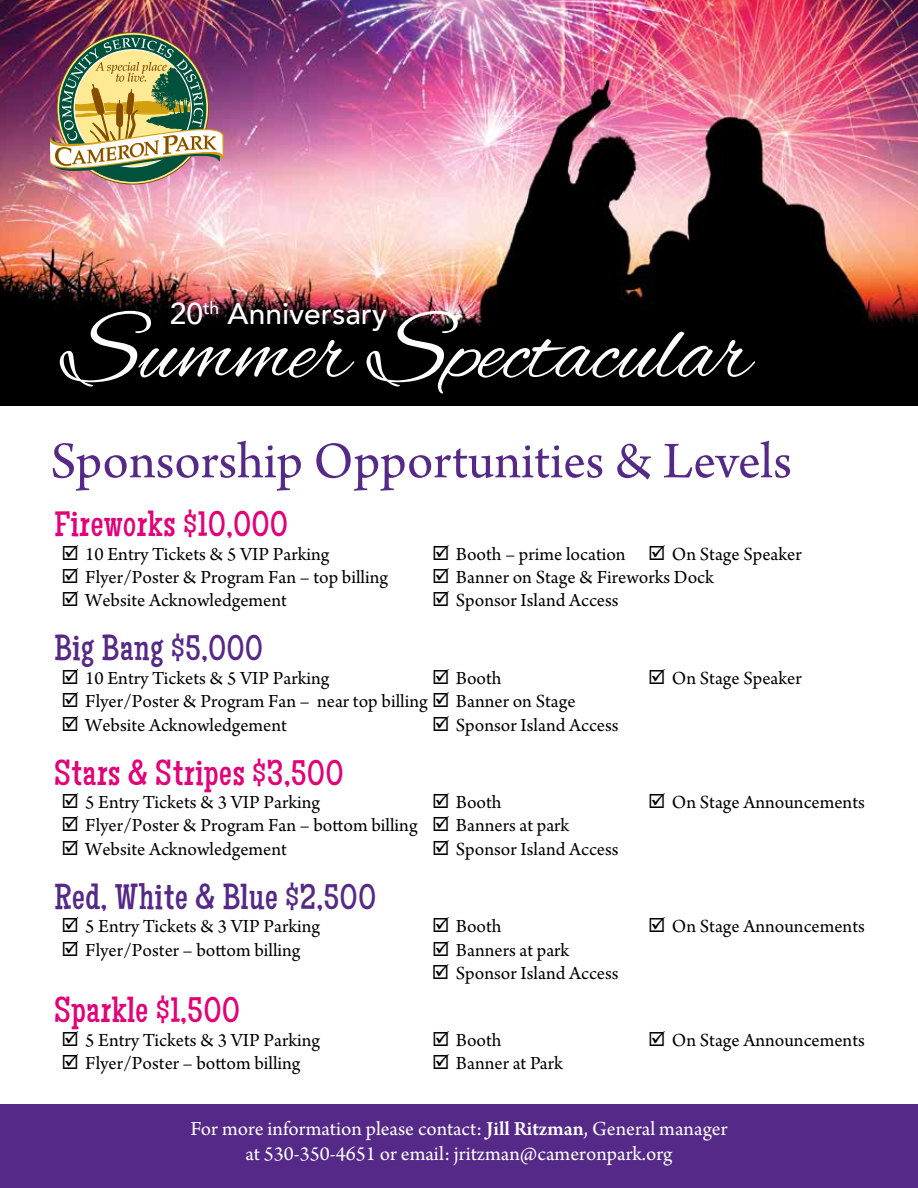
<style>
.page{position:relative;width:918px;height:1188px;background:#fff}
.page>*{position:absolute;margin:0;border:0;box-sizing:border-box;transform-origin:0 0}
.t1{font:90px "Alex Brush";color:#fff}
.t2{font:54px "Arno Pro";color:#552988}
.t3{font:36px "Maiden Orange";letter-spacing:.02em;color:#e20177}
.t4{font:36px "Maiden Orange";letter-spacing:.02em;color:#552988}
.t5{font:500 30px "Avenir";color:#fff}
.t6{font:21px/25.2px "Arno Pro";color:#fff;text-align:center}
.t7{font:19.5px "Arno Pro";color:#000}
.s1{font-size:105px}
.s2{font-weight:600}
</style>
<div class="page">
<img style="left:0;top:0;width:918px;height:406px">
<div style="left:0;top:1105px;width:918px;height:83px;background:#552988"></div>
<img style="left:50px;top:35px;width:174px;height:146px">
<h3 class="t5" style="left:170px;top:288px;width:219px">20<sup>th</sup> Anniversary</h3>
<h1 class="t1" style="left:62px;top:302px;width:691px"><span class="s1">S</span>ummer <span class="s1">S</span>pectacular</h1>
<h2 class="t2" style="left:50px;top:430px;width:743px">Sponsorship Opportunities &amp; Levels</h2>
<h3 class="t3" style="left:54px;top:504px;width:235px">Fireworks $10,000</h3>
<p class="t7" style="left:61px;top:543px;width:269px">☑ 10 Entry Tickets &amp; 5 VIP Parking</p>
<p class="t7" style="left:432px;top:543px;width:371px">☑ Booth – prime location ☑ On Stage Speaker</p>
<p class="t7" style="left:61px;top:566px;width:328px">☑ Flyer/Poster &amp; Program Fan – top billing</p>
<p class="t7" style="left:432px;top:566px;width:283px">☑ Banner on Stage &amp; Fireworks Dock</p>
<p class="t7" style="left:61px;top:589px;width:227px">☑ Website Acknowledgement</p>
<p class="t7" style="left:432px;top:589px;width:188px">☑ Sponsor Island Access</p>
<h3 class="t4" style="left:54px;top:628px;width:210px">Big Bang $5,000</h3>
<p class="t7" style="left:61px;top:667px;width:269px">☑ 10 Entry Tickets &amp; 5 VIP Parking</p>
<p class="t7" style="left:432px;top:667px;width:71px">☑ Booth</p>
<p class="t7" style="left:648px;top:667px;width:155px">☑ On Stage Speaker</p>
<p class="t7" style="left:61px;top:690px;width:516px">☑ Flyer/Poster &amp; Program Fan – near top billing ☑ Banner on Stage</p>
<p class="t7" style="left:61px;top:714px;width:227px">☑ Website Acknowledgement</p>
<p class="t7" style="left:432px;top:714px;width:188px">☑ Sponsor Island Access</p>
<h3 class="t3" style="left:54px;top:752px;width:291px">Stars &amp; Stripes $3,500</h3>
<p class="t7" style="left:61px;top:791px;width:260px">☑ 5 Entry Tickets &amp; 3 VIP Parking</p>
<p class="t7" style="left:432px;top:791px;width:71px">☑ Booth</p>
<p class="t7" style="left:648px;top:791px;width:218px">☑ On Stage Announcements</p>
<p class="t7" style="left:61px;top:814px;width:509px">☑ Flyer/Poster &amp; Program Fan – bottom billing ☑ Banners at park</p>
<p class="t7" style="left:61px;top:838px;width:227px">☑ Website Acknowledgement</p>
<p class="t7" style="left:432px;top:838px;width:188px">☑ Sponsor Island Access</p>
<h3 class="t4" style="left:54px;top:876px;width:323px">Red, White &amp; Blue $2,500</h3>
<p class="t7" style="left:61px;top:915px;width:260px">☑ 5 Entry Tickets &amp; 3 VIP Parking</p>
<p class="t7" style="left:432px;top:915px;width:71px">☑ Booth</p>
<p class="t7" style="left:648px;top:915px;width:218px">☑ On Stage Announcements</p>
<p class="t7" style="left:61px;top:939px;width:241px">☑ Flyer/Poster – bottom billing</p>
<p class="t7" style="left:432px;top:939px;width:139px">☑ Banners at park</p>
<p class="t7" style="left:432px;top:962px;width:188px">☑ Sponsor Island Access</p>
<h3 class="t3" style="left:54px;top:990px;width:187px">Sparkle $1,500</h3>
<p class="t7" style="left:61px;top:1029px;width:260px">☑ 5 Entry Tickets &amp; 3 VIP Parking</p>
<p class="t7" style="left:432px;top:1029px;width:71px">☑ Booth</p>
<p class="t7" style="left:648px;top:1029px;width:218px">☑ On Stage Announcements</p>
<p class="t7" style="left:61px;top:1052px;width:241px">☑ Flyer/Poster – bottom billing</p>
<p class="t7" style="left:432px;top:1052px;width:132px">☑ Banner at Park</p>
<p class="t6" style="left:191px;top:1117px;width:538px">For more information please contact: <span class="s2">Jill Ritzman</span>, General manager at 530-350-4651 or email: jritzman@cameronpark.org</p>
</div>
